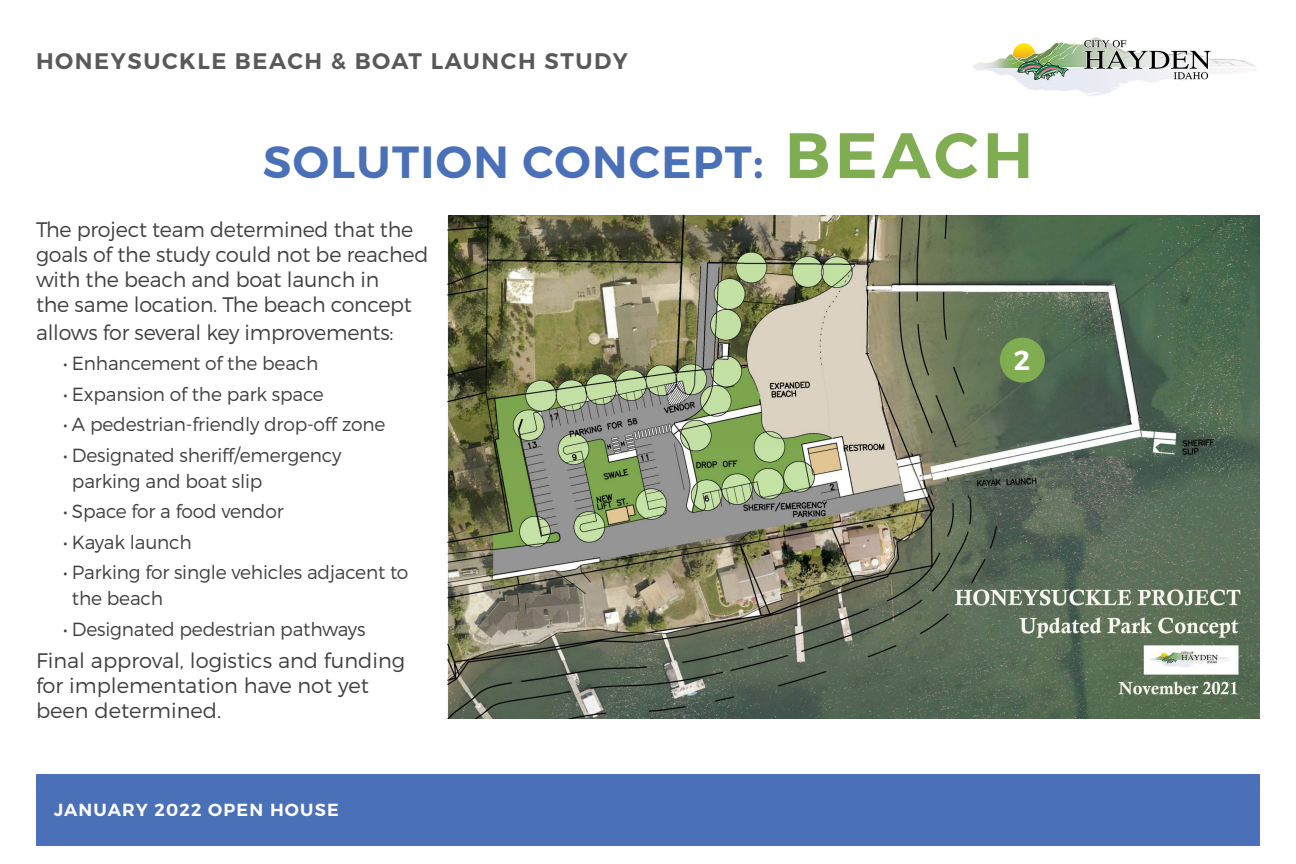
<style>
.page{position:relative;width:1296px;height:864px;background:#fff}
.page>*{position:absolute;margin:0;border:0;box-sizing:border-box;transform-origin:0 0}
.t1{font:45px "Trueno S Bd";letter-spacing:.03em;color:#4a70b8}
.t2{font:27.5px "Trueno S Bd";color:#fff}
.t3{font:22.5px "Trueno S Bd";letter-spacing:.07em;color:#59595c}
.t4{font:21px/25px "Trueno Lt";letter-spacing:-.01em;color:#404042}
.t5{font:19px/26px "Trueno Lt";letter-spacing:-.01em;color:#404042}
.t6{font:17.5px "Trueno S Bd";letter-spacing:.07em;color:#fff}
.s1{font-size:64px;color:#80ad52}
</style>
<div class="page">
<img style="left:973px;top:37px;width:283px;height:59px">
<div style="left:36px;top:774px;width:1224px;height:72px;background:#4a70b8"></div>
<img style="left:448px;top:215px;width:812px;height:504px">
<div style="left:1000px;top:338px;width:45px;height:45px;background:#80ad52;border-radius:50%"></div>
<p class="t3" style="left:36px;top:47px;width:593px">HONEYSUCKLE BEACH &amp; BOAT LAUNCH STUDY</p>
<h1 class="t1" style="left:263px;top:134px;width:772px">SOLUTION CONCEPT: <span class="s1">BEACH</span></h1>
<p class="t4" style="left:36px;top:217px;width:394px">The project team determined that the goals of the study could not be reached with the beach and boat launch in<br>the same location. The beach concept</p>
<p class="t4" style="left:36px;top:320px;width:359px">allows for several key improvements:</p>
<p class="t5" style="left:63px;top:350px;width:257px">• Enhancement of the beach</p>
<p class="t5" style="left:63px;top:381px;width:262px">• Expansion of the park space</p>
<p class="t5" style="left:63px;top:411px;width:324px">• A pedestrian-friendly drop-off zone</p>
<p class="t5" style="left:72px;top:442px;width:271px;text-indent:-9px">• Designated sheriff/emergency parking and boat slip</p>
<p class="t5" style="left:63px;top:498px;width:222px">• Space for a food vendor</p>
<p class="t5" style="left:63px;top:529px;width:130px">• Kayak launch</p>
<p class="t5" style="left:72px;top:559px;width:338px;text-indent:-9px">• Parking for single vehicles adjacent to the beach</p>
<p class="t5" style="left:63px;top:616px;width:304px">• Designated pedestrian pathways</p>
<p class="t4" style="left:36px;top:647px;width:371px">Final approval, logistics and funding for implementation have not yet been determined.</p>
<p class="t6" style="left:54px;top:799px;width:286px">JANUARY 2022 OPEN HOUSE</p>
<h2 class="t2" style="left:1014px;top:343px;width:18px">2</h2>
</div>
